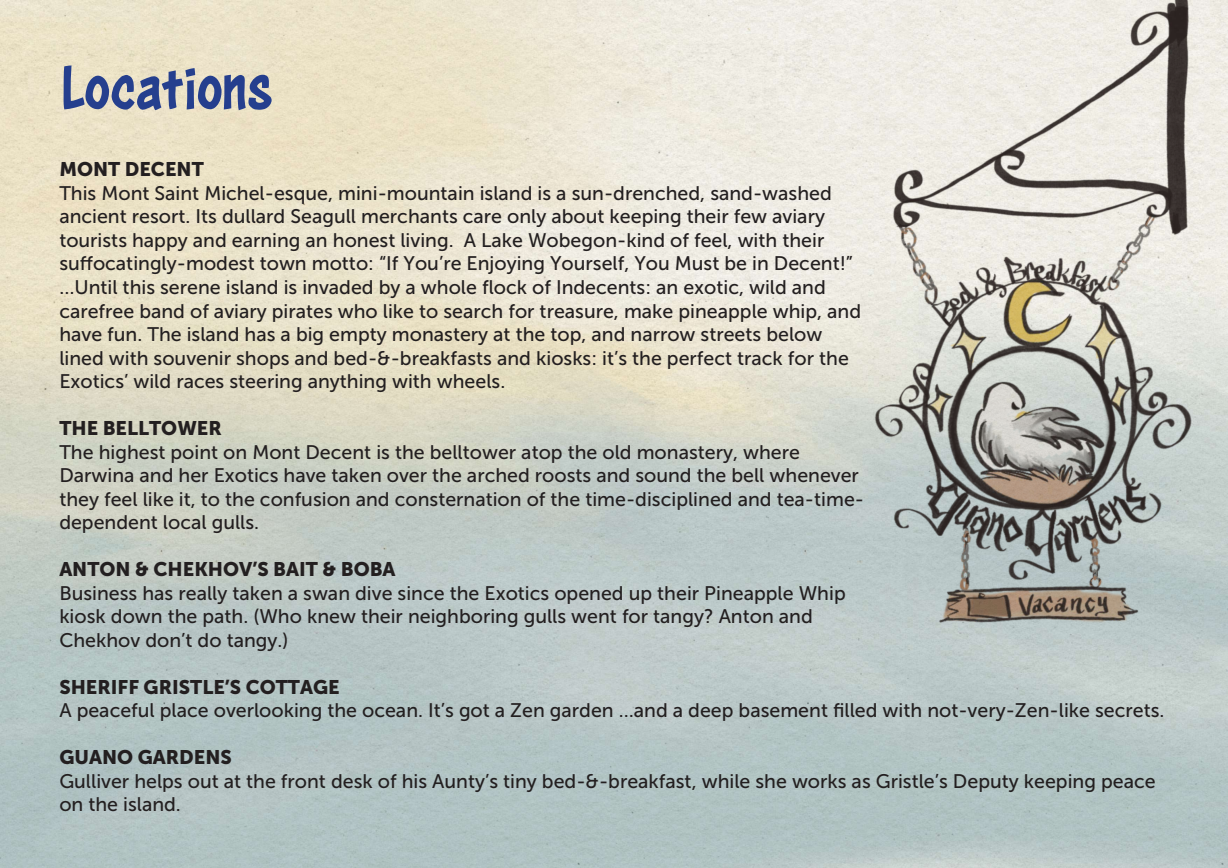
<style>
.page{position:relative;width:1228px;height:868px;background:#fff}
.page>*{position:absolute;margin:0;border:0;box-sizing:border-box;transform-origin:0 0}
.t1{font:66.5px "Astounder Squared LCBB";color:#253f8e}
.t2{font:19.6px/23.5px "Museo Sans 500";color:#231f20}
.t3{font:19.6px "Museo Sans 900";color:#231f20}
</style>
<div class="page">
<img style="left:0;top:0;width:1228px;height:868px">
<img style="left:865px;top:0;width:350px;height:656px">
<h1 class="t1" style="left:61px;top:50px;width:213px">Locations</h1>
<p class="t3" style="left:59px;top:158px;width:146px">MONT DECENT</p>
<p class="t2" style="left:59px;top:181px;width:803px">This Mont Saint Michel-esque, mini-mountain island is a sun-drenched, sand-washed ancient resort. Its dullard Seagull merchants care only about keeping their few aviary tourists happy and earning an honest living. A Lake Wobegon-kind of feel, with their suffocatingly-modest town motto: “If You’re Enjoying Yourself, You Must be in Decent!” …Until this serene island is invaded by a whole flock of Indecents: an exotic, wild and carefree band of aviary pirates who like to search for treasure, make pineapple whip, and have fun. The island has a big empty monastery at the top, and narrow streets below lined with souvenir shops and bed-&amp;-breakfasts and kiosks: it’s the perfect track for the Exotics’ wild races steering anything with wheels.</p>
<p class="t3" style="left:59px;top:417px;width:164px">THE BELLTOWER</p>
<p class="t2" style="left:59px;top:440px;width:806px">The highest point on Mont Decent is the belltower atop the old monastery, where Darwina and her Exotics have taken over the arched roosts and sound the bell whenever they feel like it, to the confusion and consternation of the time-disciplined and tea-time&shy;dependent local gulls.</p>
<p class="t3" style="left:59px;top:558px;width:338px">ANTON &amp; CHEKHOV’S BAIT &amp; BOBA</p>
<p class="t2" style="left:59px;top:581px;width:788px">Business has really taken a swan dive since the Exotics opened up their Pineapple Whip kiosk down the path. (Who knew their neighboring gulls went for tangy? Anton and<br>Chekhov don’t do tangy.)</p>
<p class="t3" style="left:59px;top:676px;width:282px">SHERIFF GRISTLE’S COTTAGE</p>
<p class="t2" style="left:59px;top:699px;width:1107px">A peaceful place overlooking the ocean. It’s got a Zen garden …and a deep basement filled with not-very-Zen-like secrets.</p>
<p class="t3" style="left:59px;top:746px;width:174px">GUANO GARDENS</p>
<p class="t2" style="left:59px;top:769px;width:1098px">Gulliver helps out at the front desk of his Aunty’s tiny bed-&amp;-breakfast, while she works as Gristle’s Deputy keeping peace on the island.</p>
</div>
